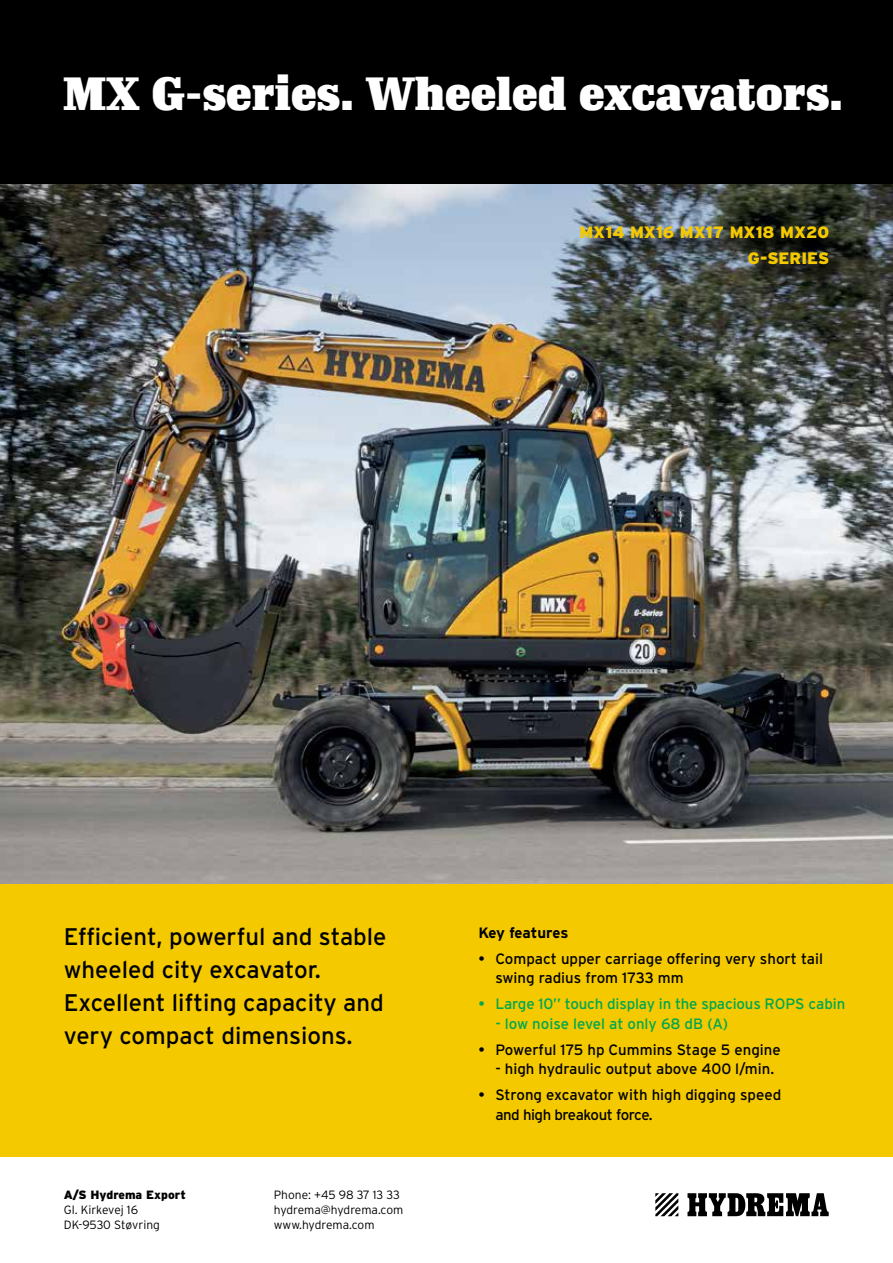
<style>
.page{position:relative;width:893px;height:1263px;background:#fff}
.page>*{position:absolute;margin:0;border:0;box-sizing:border-box;transform-origin:0 0}
.t1{font:46.5px "Impacto";color:#fff}
.t2{font:24px/33px "Interstate";color:#000}
.t3{font:900 16.5px/25.5px "Interstate";color:#f4c900;text-align:right}
.t4{font:15px/19.5px "Interstate";color:#000}
.t5{font:15px "Interstate";letter-spacing:-.01em;color:#00a651}
.t6{font:700 15px "Interstate";letter-spacing:-.01em;color:#000}
.t7{font:300 12px/15px "Interstate";color:#000}
.t8{font:900 12px "Interstate";color:#000}
</style>
<div class="page">
<img style="left:0;top:183px;width:893px;height:701px">
<div style="left:0;top:884px;width:893px;height:273px;background:#f4c900"></div>
<div style="left:0;top:0;width:893px;height:183px;background:#000"></div>
<svg style="left:655px;top:1193px;width:23px;height:23px"></svg>
<svg style="left:687px;top:1193px;width:142px;height:23px"></svg>
<svg style="left:583px;top:229px;width:264px;height:54px;background:#3d4444"></svg>
<h1 class="t1" style="left:63px;top:67px;width:782px">MX G-series. Wheeled excavators.</h1>
<p class="t3" style="left:579px;top:220px;width:251px">MX14 MX16 MX17 MX18 MX20<br>G-SERIES</p>
<h2 class="t2" style="left:64px;top:919px;width:324px">Efficient, powerful and stable wheeled city excavator.<br>Excellent lifting capacity and very compact dimensions.</h2>
<p class="t6" style="left:478px;top:924px;width:92px">Key features</p>
<p class="t4" style="left:495px;top:949px;width:329px;text-indent:-17px">• Compact upper carriage offering very short tail swing radius from 1733 mm</p>
<p class="t5" style="left:478px;top:995px;width:368px">• Large 10’’ touch display in the spacious ROPS cabin</p>
<p class="t5" style="left:495px;top:1015px;width:234px">- low noise level at only 68 dB (A)</p>
<p class="t4" style="left:478px;top:1039px;width:304px">• Powerful 175 hp Cummins Stage 5 engine</p>
<p class="t4" style="left:495px;top:1059px;width:280px">- high hydraulic output above 400 l/min.</p>
<p class="t4" style="left:495px;top:1085px;width:287px;text-indent:-17px">• Strong excavator with high digging speed and high breakout force.</p>
<p class="t8" style="left:64px;top:1188px;width:124px">A/S Hydrema Export</p>
<p class="t7" style="left:64px;top:1202px;width:98px">Gl. Kirkevej 16<br>DK-9530 Støvring</p>
<p class="t7" style="left:274px;top:1187px;width:131px">Phone: +45 98 37 13 33 hydrema@hydrema.com www.hydrema.com</p>
</div>
